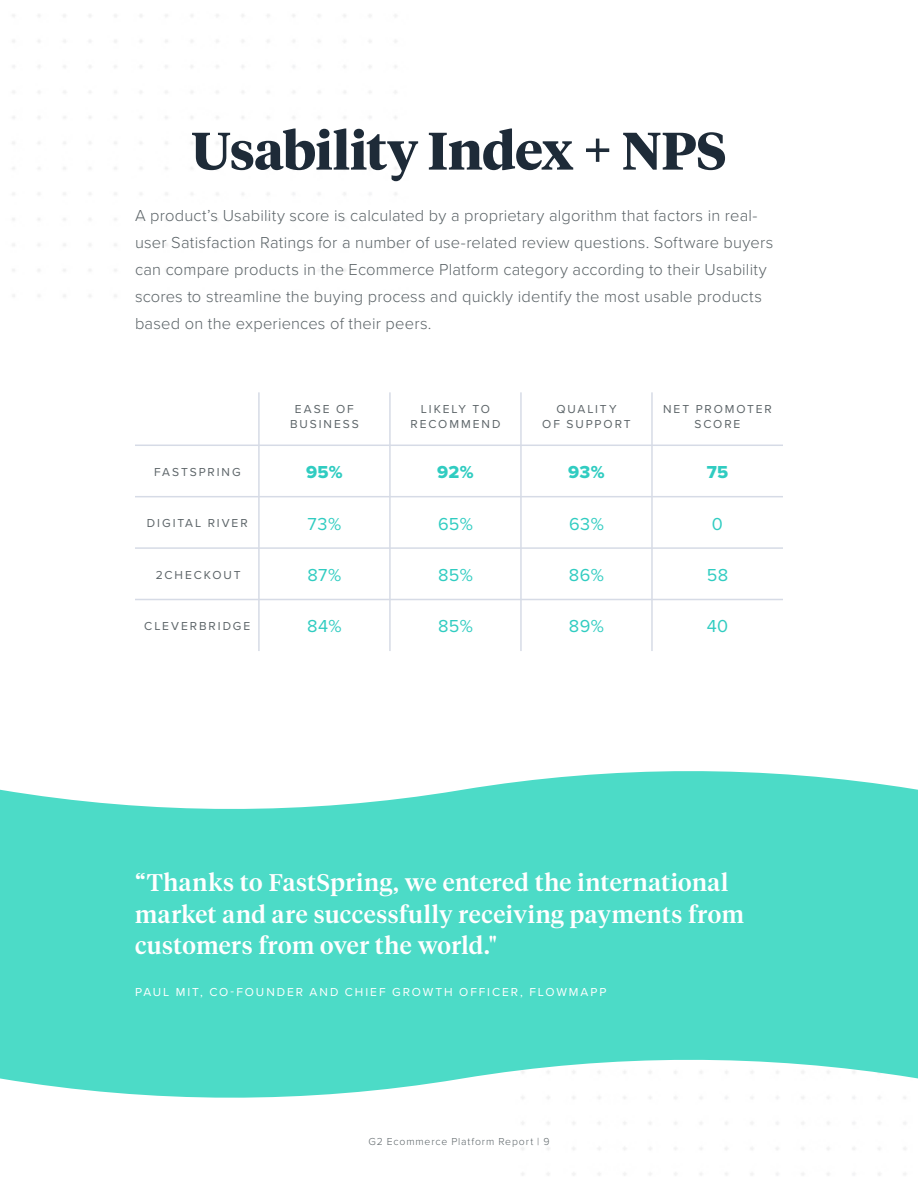
<style>
.page{position:relative;width:918px;height:1188px;background:#fff}
.page>*{position:absolute;margin:0;border:0;box-sizing:border-box;transform-origin:0 0}
.t1{font:700 52.5px "Tiempos Headline";letter-spacing:-.01em;color:#1e2b38}
.t2{font:500 24px/31.5px "Tiempos Headline";letter-spacing:.02em;color:#fff}
.t3{font:18px "Proxima Nova";letter-spacing:.025em;color:#30ccc1}
.t4{font:18px "Proxima Nova Extrabld";letter-spacing:.01em;color:#30ccc1}
.t5{font:300 16.5px/27px "Proxima Nova";letter-spacing:.01em;color:#5c6468}
.t6{font:12px/15px "Proxima Nova";letter-spacing:.16em;color:#5c6468;text-align:center}
.t7{font:12px "Proxima Nova";letter-spacing:.16em;color:#fff}
.t8{font:300 10.5px "Proxima Nova";letter-spacing:.08em;color:#5c6468}
</style>
<div class="page">
<svg style="left:0;top:771px;width:918px;height:328px;background:#61dfcd"></svg>
<hr style="left:258px;top:392px;width:2px;height:259px;background:#d6dbe6">
<hr style="left:389px;top:392px;width:2px;height:259px;background:#d6dbe6">
<hr style="left:520px;top:392px;width:2px;height:259px;background:#d6dbe6">
<hr style="left:651px;top:392px;width:2px;height:259px;background:#d6dbe6">
<hr style="left:135px;top:496px;width:648px;height:1px;background:#d6dbe6">
<hr style="left:135px;top:547px;width:648px;height:2px;background:#d6dbe6">
<hr style="left:135px;top:599px;width:648px;height:1px;background:#d6dbe6">
<hr style="left:135px;top:445px;width:648px;height:1px;background:#d6dbe6">
<h1 class="t1" style="left:191px;top:115px;width:537px">Usability Index + NPS</h1>
<p class="t5" style="left:135px;top:201px;width:640px">A product’s Usability score is calculated by a proprietary algorithm that factors in real&shy;user Satisfaction Ratings for a number of use-related review questions. Software buyers can compare products in the Ecommerce Platform category according to their Usability scores to streamline the buying process and quickly identify the most usable products based on the experiences of their peers.</p>
<p class="t6" style="left:290px;top:401px;width:70px">EASE OF<br>BUSINESS</p>
<p class="t6" style="left:410px;top:401px;width:91px">LIKELY TO<br>RECOMMEND</p>
<p class="t6" style="left:542px;top:401px;width:90px">QUALITY<br>OF SUPPORT</p>
<p class="t6" style="left:663px;top:401px;width:110px">NET PROMOTER<br>SCORE</p>
<p class="t6" style="left:154px;top:464px;width:88px">FASTSPRING</p>
<p class="t4" style="left:306px;top:459px;width:38px">95%</p>
<p class="t4" style="left:437px;top:459px;width:38px">92%</p>
<p class="t4" style="left:568px;top:459px;width:38px">93%</p>
<p class="t4" style="left:707px;top:459px;width:23px">75</p>
<p class="t6" style="left:147px;top:515px;width:102px">DIGITAL RIVER</p>
<p class="t3" style="left:308px;top:510px;width:35px">73%</p>
<p class="t3" style="left:438px;top:510px;width:36px">65%</p>
<p class="t3" style="left:569px;top:510px;width:36px">63%</p>
<p class="t3" style="left:712px;top:510px;width:13px">0</p>
<p class="t6" style="left:156px;top:567px;width:86px">2CHECKOUT</p>
<p class="t3" style="left:307px;top:561px;width:35px">87%</p>
<p class="t3" style="left:438px;top:561px;width:36px">85%</p>
<p class="t3" style="left:569px;top:561px;width:36px">86%</p>
<p class="t3" style="left:707px;top:561px;width:23px">58</p>
<p class="t6" style="left:144px;top:618px;width:108px">CLEVERBRIDGE</p>
<p class="t3" style="left:307px;top:613px;width:36px">84%</p>
<p class="t3" style="left:438px;top:613px;width:36px">85%</p>
<p class="t3" style="left:569px;top:613px;width:37px">89%</p>
<p class="t3" style="left:707px;top:613px;width:23px">40</p>
<h2 class="t2" style="left:135px;top:866px;width:610px">“Thanks to FastSpring, we entered the international market and are successfully receiving payments from customers from over the world."</h2>
<p class="t7" style="left:135px;top:983px;width:473px">PAUL MIT, CO-FOUNDER AND CHIEF GROWTH OFFICER, FLOWMAPP</p>
<p class="t8" style="left:368px;top:1134px;width:183px">G2 Ecommerce Platform Report | 9</p>
</div>
